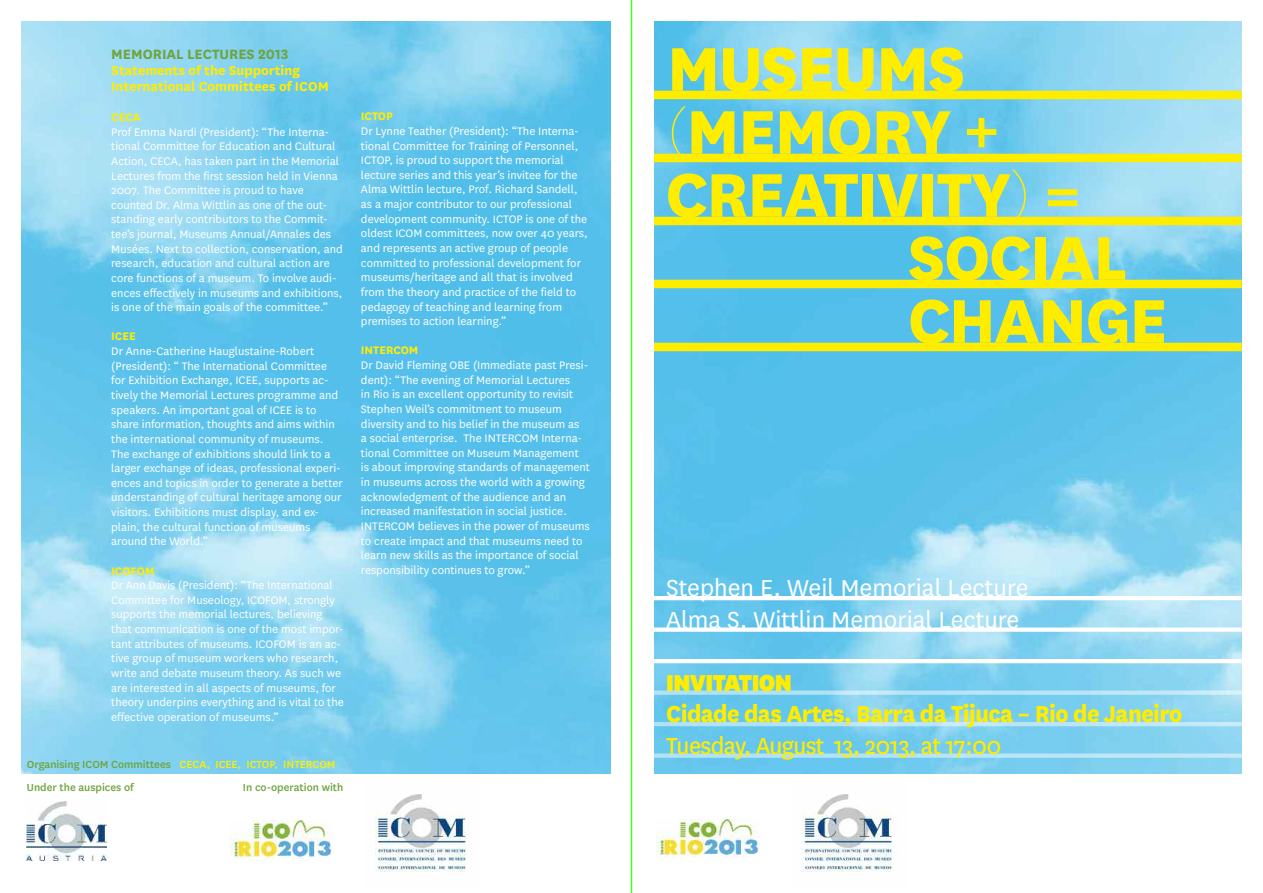
<style>
.page{position:relative;width:1263px;height:893px;background:#fff}
.page>*{position:absolute;margin:0;border:0;box-sizing:border-box;transform-origin:0 0}
.t1{font:800 72px "National";letter-spacing:-.025em;color:#ffed00}
.t2{font:27px/31.5px "National";color:#fff}
.t3{font:800 27px "National";letter-spacing:-.025em;color:#ffed00;scale:.95 1}
.t4{font:27px "National";letter-spacing:-.025em;color:#ffed00;scale:.95 1}
.t5{font:900 27px "National";letter-spacing:-.025em;color:#ffed00;scale:.95 1}
.t6{font:700 15.75px "National";color:#6fa43e}
.t7{font:700 15px/15.8px "National";color:#ffed00}
.t8{font:12.75px/14.7px "National";color:#fff}
.t9{font:700 12.75px "National";color:#ffed00}
.t10{font:500 12px/22.5px "National";color:#6fa43e}
.s1{color:#ffed00}
.s2{font-weight:100}
</style>
<div class="page">
<img style="left:21px;top:21px;width:589px;height:753px">
<img style="left:654px;top:21px;width:588px;height:753px">
<hr style="left:631px;top:0;width:1px;height:893px;background:#48ff1e">
<img style="left:27px;top:802px;width:80px;height:58px">
<div style="left:652px;top:91px;width:590px;height:8px;background:#ffed00"></div>
<div style="left:652px;top:154px;width:590px;height:8px;background:#ffed00"></div>
<div style="left:652px;top:217px;width:590px;height:8px;background:#ffed00"></div>
<div style="left:652px;top:280px;width:590px;height:8px;background:#ffed00"></div>
<div style="left:652px;top:343px;width:590px;height:8px;background:#ffed00"></div>
<hr style="left:653px;top:596px;width:589px;height:4px;background:#fff">
<div style="left:653px;top:627px;width:589px;height:5px;background:#fff"></div>
<hr style="left:653px;top:659px;width:589px;height:4px;background:#fff">
<div style="left:653px;top:690px;width:589px;height:5px;background:#fff;opacity:.5"></div>
<hr style="left:653px;top:722px;width:589px;height:4px;background:#fff;opacity:.5">
<div style="left:653px;top:753px;width:589px;height:5px;background:#b9e4f7"></div>
<div style="left:639px;top:0;width:14px;height:794px;background:#fff"></div>
<img style="left:802px;top:794px;width:90px;height:78px">
<img style="left:657px;top:819px;width:102px;height:38px">
<img style="left:375px;top:794px;width:91px;height:78px">
<img style="left:230px;top:821px;width:103px;height:38px">
<p class="t6" style="left:111px;top:45px;width:179px">MEMORIAL LECTURES 2013</p>
<p class="t7" style="left:111px;top:62px;width:219px">Statements of the Supporting<br>International Committees of ICOM</p>
<p class="t9" style="left:111px;top:109px;width:31px">CECA</p>
<p class="t8" style="left:111px;top:124px;width:233px">Prof Emma Nardi (President): “The Interna&shy;tional Committee for Education and Cultural Action, CECA, has taken part in the Memorial Lectures from the first session held in Vienna 2007. The Committee is proud to have counted Dr. Alma Wittlin as one of the out&shy;standing early contributors to the Commit&shy;tee’s journal, Museums Annual/Annales des Musées. Next to collection, conservation, and research, education and cultural action are core functions of a museum. To involve audi&shy;ences effectively in museums and exhibitions, is one of the main goals of the committee.”</p>
<p class="t9" style="left:111px;top:329px;width:26px">ICEE</p>
<p class="t8" style="left:111px;top:343px;width:233px">Dr Anne-Catherine Hauglustaine-Robert (President): “ The International Committee for Exhibition Exchange, ICEE, supports ac&shy;tively the Memorial Lectures programme and speakers. An important goal of ICEE is to share information, thoughts and aims within the international community of museums.<br>The exchange of exhibitions should link to a larger exchange of ideas, professional experi&shy;ences and topics in order to generate a better understanding of cultural heritage among our visitors. Exhibitions must display, and ex&shy;plain, the cultural function of museums around the World.”</p>
<p class="t9" style="left:111px;top:563px;width:45px">ICOFOM</p>
<p class="t8" style="left:111px;top:577px;width:234px">Dr Ann Davis (President): “The International Committee for Museology, ICOFOM, strongly supports the memorial lectures, believing that communication is one of the most impor&shy;tant attributes of museums. ICOFOM is an ac&shy;tive group of museum workers who research, write and debate museum theory. As such we are interested in all aspects of museums, for theory underpins everything and is vital to the effective operation of museums.”</p>
<p class="t10" style="left:27px;top:753px;width:310px">Organising ICOM Committees <span class="s1">CECA, ICEE, ICTOP, INTERCOM<br></span>Under the auspices of</p>
<p class="t10" style="left:243px;top:775px;width:102px">In co-operation with</p>
<p class="t9" style="left:361px;top:108px;width:33px">ICTOP</p>
<p class="t8" style="left:361px;top:123px;width:228px">Dr Lynne Teather (President): “The Interna&shy;tional Committee for Training of Personnel, ICTOP, is proud to support the memorial lecture series and this year’s invitee for the Alma Wittlin lecture, Prof. Richard Sandell, as a major contributor to our professional development community. ICTOP is one of the oldest ICOM committees, now over 40 years, and represents an active group of people committed to professional development for museums/heritage and all that is involved from the theory and practice of the field to pedagogy of teaching and learning from premises to action learning.”</p>
<p class="t9" style="left:361px;top:342px;width:59px">INTERCOM</p>
<p class="t8" style="left:361px;top:357px;width:231px">Dr David Fleming OBE (Immediate past Presi&shy;dent): “The evening of Memorial Lectures<br>in Rio is an excellent opportunity to revisit Stephen Weil’s commitment to museum diversity and to his belief in the museum as<br>a social enterprise. The INTERCOM Interna&shy;tional Committee on Museum Management is about improving standards of management in museums across the world with a growing acknowledgment of the audience and an increased manifestation in social justice.<br>INTERCOM believes in the power of museums to create impact and that museums need to learn new skills as the importance of social responsibility continues to grow.”</p>
<h1 class="t1" style="left:667px;top:24px;width:301px">MUSEUMS</h1>
<h1 class="t1" style="left:665px;top:87px;width:336px"><span class="s2">(</span>MEMORY +</h1>
<h1 class="t1" style="left:665px;top:150px;width:417px">CREATIVITY<span class="s2">)</span> =</h1>
<h1 class="t1" style="left:908px;top:213px;width:221px">SOCIAL</h1>
<h1 class="t1" style="left:908px;top:276px;width:261px">CHANGE</h1>
<h2 class="t2" style="left:666px;top:571px;width:364px">Stephen E. Weil Memorial Lecture<br>Alma S. Wittlin Memorial Lecture</h2>
<h2 class="t5" style="left:666px;top:673px;width:134px">INVITATION</h2>
<h2 class="t3" style="left:666px;top:697px;width:545px">Cidade das Artes, Barra da Tijuca – Rio de Janeiro</h2>
<h2 class="t4" style="left:666px;top:728px;width:354px">Tuesday, August 13, 2013, at 17:00</h2>
</div>
